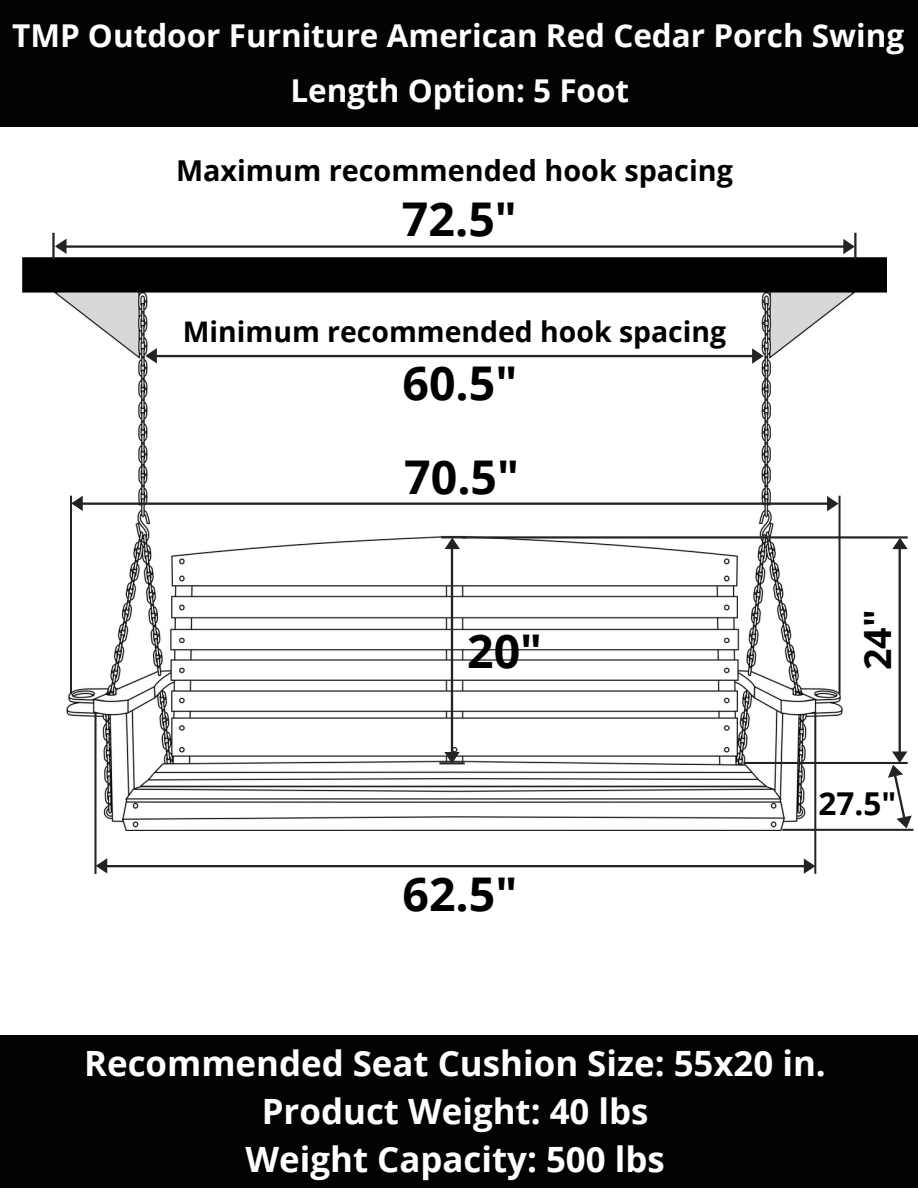
<style>
.page{position:relative;width:918px;height:1188px;background:#fff}
.page>*{position:absolute;margin:0;border:0;box-sizing:border-box;transform-origin:0 0}
.t1{font:700 46.5px "Open Sans";color:#000}
.t2{font:700 37.5px "Open Sans";color:#000}
.t3{font:700 34.8px "Open Sans";color:#fff}
.t4{font:700 31.5px "Open Sans";color:#fff}
.t5{font:700 31.5px "Open Sans";color:#000}
.t6{font:700 28.8px "Open Sans";color:#000}
.t7{font:700 28.35px "Open Sans";color:#000}
</style>
<div class="page">
<div style="left:0;top:0;width:918px;height:127px;background:#030303"></div>
<div style="left:0;top:1035px;width:918px;height:153px;background:#030303"></div>
<img style="left:23px;top:258px;width:864px;height:458px">
<svg style="left:145px;top:348px;width:619px;height:16px"></svg>
<svg style="left:70px;top:496px;width:844px;height:378px"></svg>
<svg style="left:52px;top:233px;width:805px;height:26px"></svg>
<p class="t4" style="left:12px;top:14px;width:894px">TMP Outdoor Furniture American Red Cedar Porch Swing</p>
<p class="t4" style="left:290px;top:68px;width:340px">Length Option: 5 Foot</p>
<p class="t6" style="left:176px;top:150px;width:558px">Maximum recommended hook spacing</p>
<p class="t1" style="left:402px;top:186px;width:116px">72.5"</p>
<p class="t7" style="left:183px;top:312px;width:545px">Minimum recommended hook spacing</p>
<p class="t1" style="left:403px;top:351px;width:116px">60.5"</p>
<p class="t1" style="left:404px;top:444px;width:116px">70.5"</p>
<p class="t1" style="left:467px;top:618px;width:77px">20"</p>
<p class="t1" style="left:403px;top:861px;width:116px">62.5"</p>
<p class="t2" style="left:851px;top:670px;width:62px;rotate:-90deg">24"</p>
<p class="t5" style="left:819px;top:781px;width:79px">27.5"</p>
<p class="t3" style="left:84px;top:1039px;width:743px">Recommended Seat Cushion Size: 55x20 in.</p>
<p class="t3" style="left:262px;top:1087px;width:388px">Product Weight: 40 lbs</p>
<p class="t3" style="left:246px;top:1135px;width:421px">Weight Capacity: 500 lbs</p>
</div>
